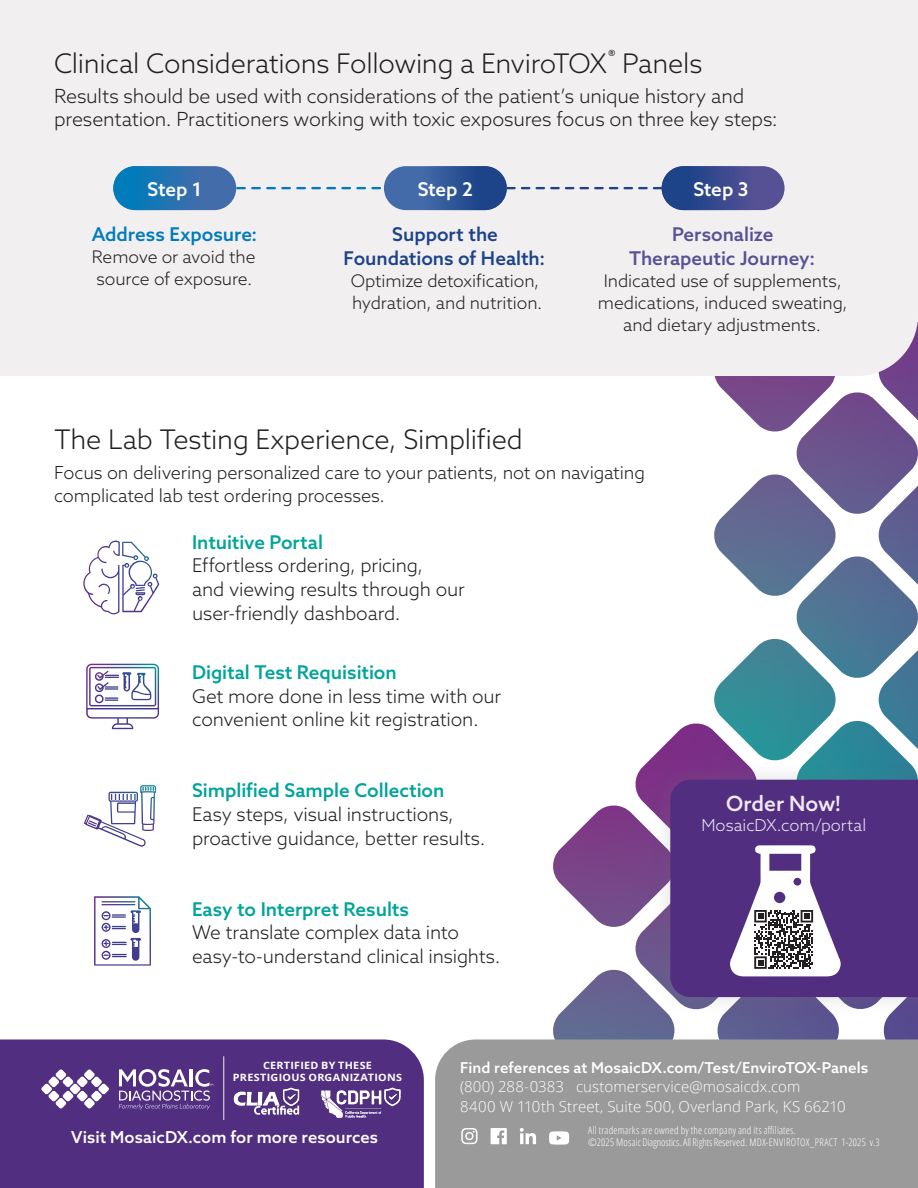
<style>
.page{position:relative;width:918px;height:1188px;background:#fff}
.page>*{position:absolute;margin:0;border:0;box-sizing:border-box;transform-origin:0 0}
.t1{font:300 27px "Azo Sans";letter-spacing:-.01em;color:#231f20}
.t2{font:500 21px "Azo Sans";color:#f0e8f2}
.t3{font:300 19.5px/22.5px "Azo Sans";letter-spacing:-.01em;color:#231f20}
.t4{font:300 18.9px/23.7px "Azo Sans";letter-spacing:-.01em;color:#231f20}
.t5{font:500 18.9px "Azo Sans";letter-spacing:-.005em;color:#00a49a}
.t6{font:500 18.9px "Azo Sans";color:#1d4389}
.t7{font:500 18.9px "Azo Sans";letter-spacing:-.005em;color:#575195}
.t8{font:500 18.9px "Azo Sans";color:#007cbb}
.t9{font:500 18.9px "Azo Sans";letter-spacing:-.01em;color:#fff}
.t10{font:300 18px/22.5px "Azo Sans";letter-spacing:-.005em;color:#231f20}
.t11{font:300 17.4px/22px "Azo Sans";letter-spacing:-.005em;color:#231f20}
.t12{font:500 16.5px "Azo Sans Test";letter-spacing:.005em;color:#fff}
.t13{font:300 16.5px "Azo Sans";color:#f0e8f2}
.t14{font:300 15px "Open Sans";letter-spacing:.005em;color:#fff}
.t15{font:500 15px "Azo Sans";letter-spacing:.005em;color:#fff}
.Body_Text_9_5p{font:300 condensed 10.5px "Open Sans";letter-spacing:.015em;color:#fff}
.t16{font:700 10.05px/12px "Open Sans";letter-spacing:.025em;color:#fff;text-align:center;scale:1.06 1}
</style>
<div class="page">
<svg style="left:526px;top:725px;width:392px;height:315px"></svg>
<svg style="left:687px;top:376px;width:231px;height:385px"></svg>
<div style="left:0;top:0;width:918px;height:376px;background:#f2eff0"></div>
<div style="left:864px;top:0;width:54px;height:299px;background:#f2eff0"></div>
<div style="left:651px;top:761px;width:267px;height:255px;background:#717271;opacity:.25"></div>
<div style="left:670px;top:780px;width:248px;height:217px;background:#522e81"></div>
<svg style="left:730px;top:845px;width:111px;height:131px"></svg>
<svg style="left:236px;top:187px;width:148px;height:2px"></svg>
<svg style="left:507px;top:187px;width:155px;height:2px"></svg>
<div style="left:113px;top:166px;width:123px;height:44px;background:linear-gradient(to right,#007ebc,#5268a6);border-radius:22px"></div>
<div style="left:662px;top:166px;width:123px;height:44px;background:linear-gradient(to right,#134086,#645598);border-radius:22px"></div>
<div style="left:384px;top:166px;width:123px;height:44px;background:linear-gradient(to right,#4d75b1,#183d84);border-radius:22px"></div>
<img style="left:102px;top:901px;width:39px;height:59px">
<img style="left:83px;top:541px;width:69px;height:73px">
<img style="left:84px;top:785px;width:72px;height:62px">
<img style="left:95px;top:671px;width:56px;height:32px">
<div style="left:0;top:1040px;width:424px;height:148px;background:#522e81"></div>
<div style="left:435px;top:1040px;width:483px;height:148px;background:#9a9a9a"></div>
<svg style="left:41px;top:1069px;width:68px;height:40px"></svg>
<svg style="left:119px;top:1069px;width:94px;height:41px"></svg>
<svg style="left:461px;top:1128px;width:17px;height:16px"></svg>
<svg style="left:520px;top:1128px;width:16px;height:16px"></svg>
<svg style="left:491px;top:1128px;width:16px;height:16px"></svg>
<svg style="left:549px;top:1131px;width:20px;height:14px"></svg>
<img style="left:230px;top:1083px;width:180px;height:36px">
<hr style="left:223px;top:1057px;width:1px;height:63px;background:#ebe8e9">
<p class="t1" style="left:54px;top:46px;width:650px">Clinical Considerations Following a EnviroTOX<sup>®</sup> Panels</p>
<p class="t3" style="left:54px;top:85px;width:725px">Results should be used with considerations of the patient’s unique history and presentation. Practitioners working with toxic exposures focus on three key steps:</p>
<p class="t9" style="left:148px;top:177px;width:56px">Step 1</p>
<p class="t9" style="left:418px;top:176px;width:57px">Step 2</p>
<p class="t9" style="left:693px;top:176px;width:57px">Step 3</p>
<p class="t8" style="left:92px;top:222px;width:167px">Address Exposure:</p>
<p class="t11" style="left:92px;top:246px;width:165px">Remove or avoid the source of exposure.</p>
<p class="t6" style="left:392px;top:222px;width:107px">Support the</p>
<p class="t6" style="left:344px;top:245px;width:203px">Foundations of Health:</p>
<p class="t11" style="left:351px;top:269px;width:193px">Optimize detoxification, hydration, and nutrition.</p>
<p class="t7" style="left:672px;top:222px;width:103px">Personalize</p>
<p class="t7" style="left:629px;top:245px;width:187px">Therapeutic Journey:</p>
<p class="t11" style="left:598px;top:269px;width:251px;text-align:center">Indicated use of supplements, medications, induced sweating, and dietary adjustments.</p>
<p class="t1" style="left:54px;top:422px;width:470px">The Lab Testing Experience, Simplified</p>
<p class="t10" style="left:54px;top:461px;width:592px">Focus on delivering personalized care to your patients, not on navigating complicated lab test ordering processes.</p>
<p class="t5" style="left:192px;top:529px;width:132px">Intuitive Portal</p>
<p class="t4" style="left:192px;top:554px;width:274px">Effortless ordering, pricing,<br>and viewing results through our user-friendly dashboard.</p>
<p class="t5" style="left:192px;top:660px;width:206px">Digital Test Requisition</p>
<p class="t4" style="left:192px;top:684px;width:311px">Get more done in less time with our convenient online kit registration.</p>
<p class="t5" style="left:192px;top:778px;width:254px">Simplified Sample Collection</p>
<p class="t4" style="left:192px;top:802px;width:295px">Easy steps, visual instructions, proactive guidance, better results.</p>
<p class="t5" style="left:192px;top:896px;width:218px">Easy to Interpret Results</p>
<p class="t4" style="left:192px;top:920px;width:310px">We translate complex data into easy-to-understand clinical insights.</p>
<p class="t2" style="left:726px;top:790px;width:116px">Order Now!</p>
<p class="t13" style="left:701px;top:814px;width:166px">MosaicDX.com/portal</p>
<p class="t16" style="left:233px;top:1059px;width:161px">CERTIFIED BY THESE<br>PRESTIGIOUS ORGANIZATIONS</p>
<p class="t12" style="left:71px;top:1130px;width:308px">Visit MosaicDX.com for more resources</p>
<p class="t15" style="left:460px;top:1058px;width:410px">Find references at MosaicDX.com/Test/EnviroTOX-Panels</p>
<p class="t14" style="left:460px;top:1077px;width:342px">(800) 288-0383 customerservice@mosaicdx.com</p>
<p class="t14" style="left:460px;top:1096px;width:387px">8400 W 110th Street, Suite 500, Overland Park, KS 66210</p>
<p class="Body_Text_9_5p" style="left:588px;top:1123px;width:209px">All trademarks are owned by the company and its affiliates.</p>
<p class="Body_Text_9_5p" style="left:588px;top:1135px;width:293px">©2025 Mosaic Diagnostics. All Rights Reserved. MDX-ENVIROTOX_PRACT 1-2025 v.3</p>
</div>
